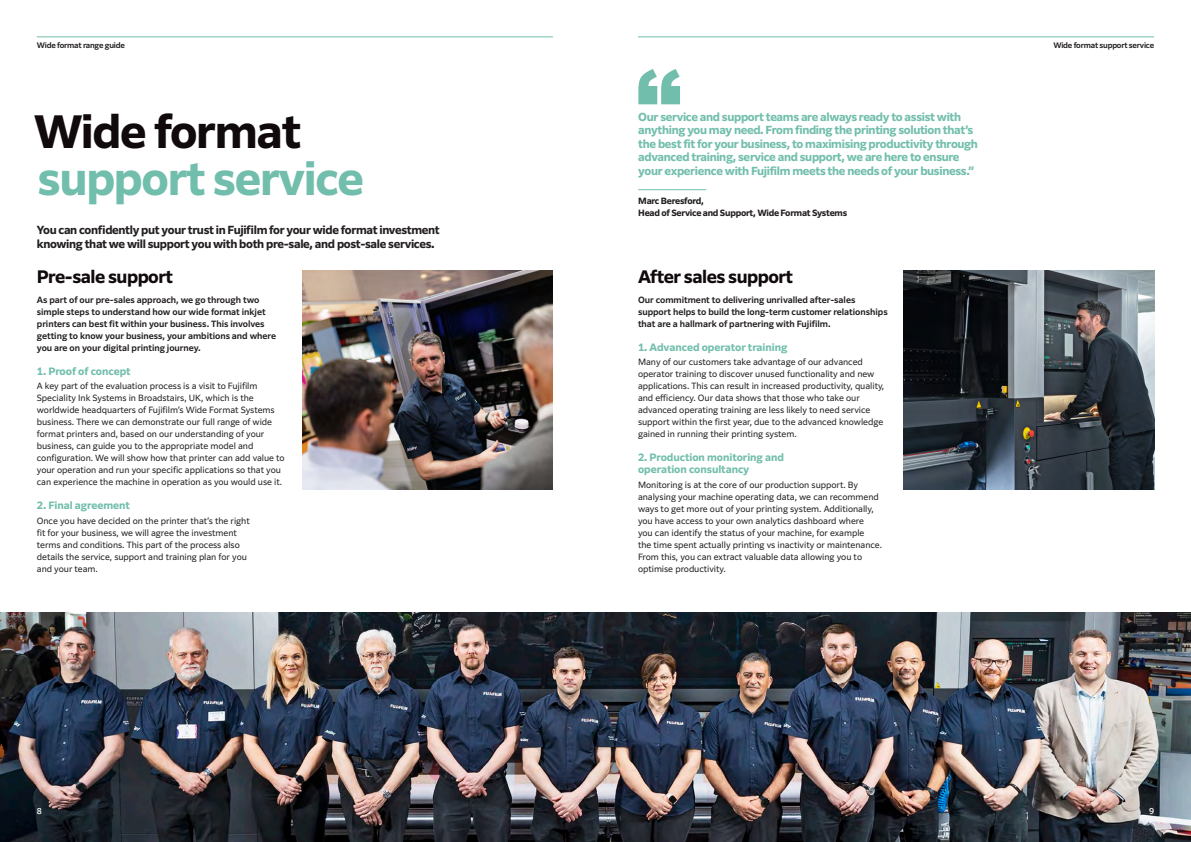
<style>
.page{position:relative;width:1191px;height:842px;background:#fff}
.page>*{position:absolute;margin:0;border:0;box-sizing:border-box;transform-origin:0 0}
.t1{font:700 44px/47px "Clarimo UDPE";letter-spacing:-.03em;color:#72beac}
.t2{font:700 17px "Clarimo UDPE";letter-spacing:-.03em;color:#110a0c}
.t3{font:700 11px/13.6px "Clarimo UDPE";letter-spacing:-.03em;color:#72beac}
.t4{font:700 11px/14px "Clarimo UDPE";letter-spacing:-.03em;color:#231f20}
.t5{font:700 10px/12px "Clarimo UDPE";letter-spacing:-.005em;color:#72beac}
.t6{font:8.5px/12px "Clarimo UDPE";letter-spacing:-.005em;color:#231f20}
.t7{font:600 8.5px/12px "Clarimo UDPE";letter-spacing:-.005em;color:#231f20}
.t8{font:700 8.5px/12px "Clarimo UDPE";letter-spacing:-.03em;color:#231f20}
.Page_Number_LEFT_BLACK{font:500 8px "Clarimo UDPE";color:#fff}
.Page_Number_RIGHT_BLACK{font:500 8px "Clarimo UDPE";color:#fff}
.Top_Folio_Black_Right{font:600 7.5px "Clarimo UDPE";letter-spacing:-.03em;color:#231f20}
.Top_Folio_Black_Left{font:600 7.5px "Clarimo UDPE";letter-spacing:-.03em;color:#231f20}
.s1{color:#110a0c}
</style>
<div class="page">
<img style="left:0;top:612px;width:1191px;height:230px">
<svg style="left:638px;top:69px;width:42px;height:35px"></svg>
<hr style="left:638px;top:36px;width:516px;height:1px;background:#72beac">
<hr style="left:37px;top:36px;width:516px;height:1px;background:#72beac">
<hr style="left:638px;top:189px;width:68px;height:1px;background:#72beac">
<img style="left:303px;top:270px;width:250px;height:219px">
<img style="left:904px;top:270px;width:250px;height:219px">
<p class="Top_Folio_Black_Left" style="left:37px;top:39px;width:89px">Wide format range guide</p>
<p class="Top_Folio_Black_Right" style="left:1053px;top:39px;width:102px">Wide format support service</p>
<p class="t1" style="left:34px;top:105px;width:332px"><span class="s1">Wide format </span>support service</p>
<p class="t4" style="left:37px;top:222px;width:404px">You can confidently put your trust in Fujifilm for your wide format investment knowing that we will support you with both pre-sale, and post-sale services.</p>
<p class="t2" style="left:37px;top:262px;width:138px">Pre-sale support</p>
<p class="t7" style="left:37px;top:293px;width:241px">As part of our pre-sales approach, we go through two simple steps to understand how our wide format inkjet printers can best fit within your business. This involves getting to know your business, your ambitions and where you are on your digital printing journey.</p>
<p class="t5" style="left:37px;top:364px;width:95px">1. Proof of concept</p>
<p class="t6" style="left:37px;top:379px;width:249px">A key part of the evaluation process is a visit to Fujifilm Speciality Ink Systems in Broadstairs, UK, which is the worldwide headquarters of Fujifilm’s Wide Format Systems business. There we can demonstrate our full range of wide format printers and, based on our understanding of your business, can guide you to the appropriate model and configuration. We will show how that printer can add value to your operation and run your specific applications so that you can experience the machine in operation as you would use it.</p>
<p class="t5" style="left:37px;top:498px;width:95px">2. Final agreement</p>
<p class="t6" style="left:37px;top:514px;width:214px">Once you have decided on the printer that’s the right fit for your business, we will agree the investment terms and conditions. This part of the process also details the service, support and training plan for you and your team.</p>
<p class="t3" style="left:638px;top:109px;width:341px">Our service and support teams are always ready to assist with anything you may need. From finding the printing solution that’s the best fit for your business, to maximising productivity through advanced training, service and support, we are here to ensure your experience with Fujifilm meets the needs of your business.”</p>
<p class="t8" style="left:638px;top:195px;width:210px">Marc Beresford,<br>Head of Service and Support, Wide Format Systems</p>
<p class="t2" style="left:638px;top:262px;width:157px">After sales support</p>
<p class="t7" style="left:638px;top:293px;width:251px">Our commitment to delivering unrivalled after-sales support helps to build the long-term customer relationships that are a hallmark of partnering with Fujifilm.</p>
<p class="t5" style="left:638px;top:340px;width:151px">1. Advanced operator training</p>
<p class="t6" style="left:638px;top:355px;width:248px">Many of our customers take advantage of our advanced operator training to discover unused functionality and new applications. This can result in increased productivity, quality, and efficiency. Our data shows that those who take our advanced operating training are less likely to need service support within the first year, due to the advanced knowledge gained in running their printing system.</p>
<p class="t5" style="left:638px;top:450px;width:147px">2. Production monitoring and operation consultancy</p>
<p class="t6" style="left:638px;top:478px;width:246px">Monitoring is at the core of our production support. By analysing your machine operating data, we can recommend ways to get more out of your printing system. Additionally, you have access to your own analytics dashboard where<br>you can identify the status of your machine, for example<br>the time spent actually printing vs inactivity or maintenance.<br>From this, you can extract valuable data allowing you to optimise productivity.</p>
<p class="Page_Number_LEFT_BLACK" style="left:37px;top:804px;width:7px">8</p>
<p class="Page_Number_RIGHT_BLACK" style="left:1149px;top:804px;width:7px">9</p>
</div>
